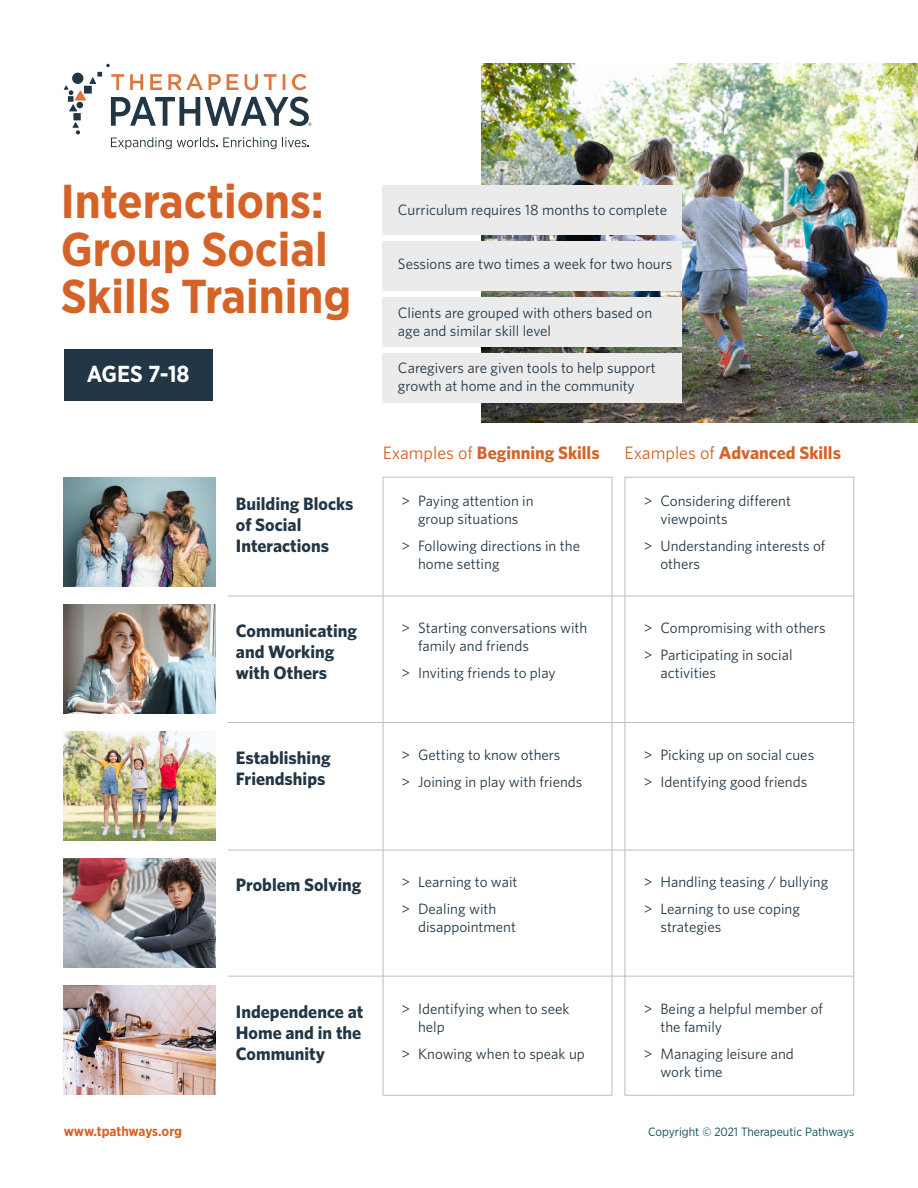
<style>
.page{position:relative;width:918px;height:1188px;background:#fff}
.page>*{position:absolute;margin:0;border:0;box-sizing:border-box;transform-origin:0 0}
.t1{font:700 47.55px/47.5px "Gotham Narrow";color:#d56328}
.t2{font:700 23.1px "Gotham Narrow";color:#fff}
.t3{font:700 18px/21px "Whitney";color:#223645}
.t4{font:700 18px "Whitney";color:#d56328}
.t5{font:15px/18px "Whitney";color:#223645}
.t6{font:700 13.5px "Gotham Narrow";letter-spacing:-.01em;color:#d56328}
.t7{font:12px "Gotham Narrow";color:#115258}
.s1{font-weight:400}
</style>
<div class="page">
<svg style="left:64px;top:64px;width:247px;height:85px"></svg>
<img style="left:481px;top:64px;width:437px;height:359px">
<div style="left:64px;top:349px;width:149px;height:52px;background:#223645"></div>
<div style="left:383px;top:477px;width:229px;height:619px;border:1px solid #bcbdc0"></div>
<div style="left:625px;top:477px;width:229px;height:619px;border:1px solid #bcbdc0"></div>
<img style="left:64px;top:477px;width:152px;height:110px">
<img style="left:64px;top:604px;width:152px;height:110px">
<img style="left:64px;top:731px;width:152px;height:110px">
<img style="left:64px;top:858px;width:152px;height:110px">
<img style="left:64px;top:985px;width:152px;height:110px">
<hr style="left:228px;top:596px;width:626px;height:1px;background:#bcbdc0">
<hr style="left:228px;top:722px;width:626px;height:1px;background:#bcbdc0">
<hr style="left:228px;top:850px;width:626px;height:1px;background:#bcbdc0">
<hr style="left:228px;top:976px;width:626px;height:1px;background:#bcbdc0">
<div style="left:383px;top:185px;width:299px;height:50px;background:#ebebeb"></div>
<div style="left:383px;top:241px;width:299px;height:50px;background:#ebebeb"></div>
<div style="left:383px;top:297px;width:299px;height:50px;background:#ebebeb"></div>
<div style="left:383px;top:353px;width:299px;height:50px;background:#ebebeb"></div>
<p class="t1" style="left:61px;top:177px;width:292px">Interactions:<br>Group Social<br>Skills Training</p>
<p class="t2" style="left:87px;top:359px;width:104px">AGES 7-18</p>
<p class="t3" style="left:236px;top:493px;width:119px">Building Blocks</p>
<p class="t3" style="left:236px;top:514px;width:95px">of Social<br>Interactions</p>
<p class="t5" style="left:398px;top:201px;width:271px">Curriculum requires 18 months to complete</p>
<p class="t5" style="left:398px;top:255px;width:276px">Sessions are two times a week for two hours</p>
<p class="t5" style="left:398px;top:304px;width:256px">Clients are grouped with others based on age and similar skill level</p>
<p class="t5" style="left:398px;top:358px;width:259px">Caregivers are given tools to help support growth at home and in the community</p>
<p class="t4" style="left:383px;top:441px;width:219px"><span class="s1">Examples of</span> Beginning Skills</p>
<p class="t4" style="left:625px;top:441px;width:218px"><span class="s1">Examples of</span> Advanced Skills</p>
<p class="t5" style="left:402px;top:492px;width:133px;text-align:center">&gt; Paying attention in group situations</p>
<p class="t5" style="left:418px;top:536px;width:163px;text-indent:-16px">&gt; Following directions in the home setting</p>
<p class="t5" style="left:660px;top:492px;width:132px;text-indent:-16px">&gt; Considering different viewpoints</p>
<p class="t5" style="left:660px;top:536px;width:166px;text-indent:-16px">&gt; Understanding interests of others</p>
<p class="t3" style="left:236px;top:620px;width:123px">Communicating and Working with Others</p>
<p class="t5" style="left:418px;top:619px;width:171px;text-indent:-16px">&gt; Starting conversations with family and friends</p>
<p class="t5" style="left:402px;top:663px;width:156px">&gt; Inviting friends to play</p>
<p class="t3" style="left:236px;top:747px;width:96px">Establishing<br>Friendships</p>
<p class="t5" style="left:402px;top:746px;width:160px">&gt; Getting to know others</p>
<p class="t5" style="left:402px;top:772px;width:182px">&gt; Joining in play with friends</p>
<p class="t3" style="left:236px;top:874px;width:127px">Problem Solving</p>
<p class="t5" style="left:402px;top:873px;width:117px">&gt; Learning to wait</p>
<p class="t5" style="left:418px;top:899px;width:99px;text-indent:-16px">&gt; Dealing with disappointment</p>
<p class="t3" style="left:236px;top:1001px;width:129px">Independence at<br>Home and in the<br>Community</p>
<p class="t5" style="left:418px;top:1000px;width:153px;text-indent:-16px">&gt; Identifying when to seek help</p>
<p class="t5" style="left:402px;top:1044px;width:185px">&gt; Knowing when to speak up</p>
<p class="t5" style="left:644px;top:619px;width:183px">&gt; Compromising with others</p>
<p class="t5" style="left:660px;top:645px;width:134px;text-indent:-16px">&gt; Participating in social activities</p>
<p class="t5" style="left:644px;top:746px;width:172px">&gt; Picking up on social cues</p>
<p class="t5" style="left:644px;top:772px;width:165px">&gt; Identifying good friends</p>
<p class="t5" style="left:644px;top:873px;width:186px">&gt; Handling teasing / bullying</p>
<p class="t5" style="left:660px;top:899px;width:141px;text-indent:-16px">&gt; Learning to use coping strategies</p>
<p class="t5" style="left:660px;top:1000px;width:164px;text-indent:-16px">&gt; Being a helpful member of the family</p>
<p class="t5" style="left:660px;top:1044px;width:135px;text-indent:-16px">&gt; Managing leisure and work time</p>
<p class="t6" style="left:64px;top:1123px;width:120px">www.tpathways.org</p>
<p class="t7" style="left:648px;top:1124px;width:207px">Copyright © 2021 Therapeutic Pathways</p>
</div>
